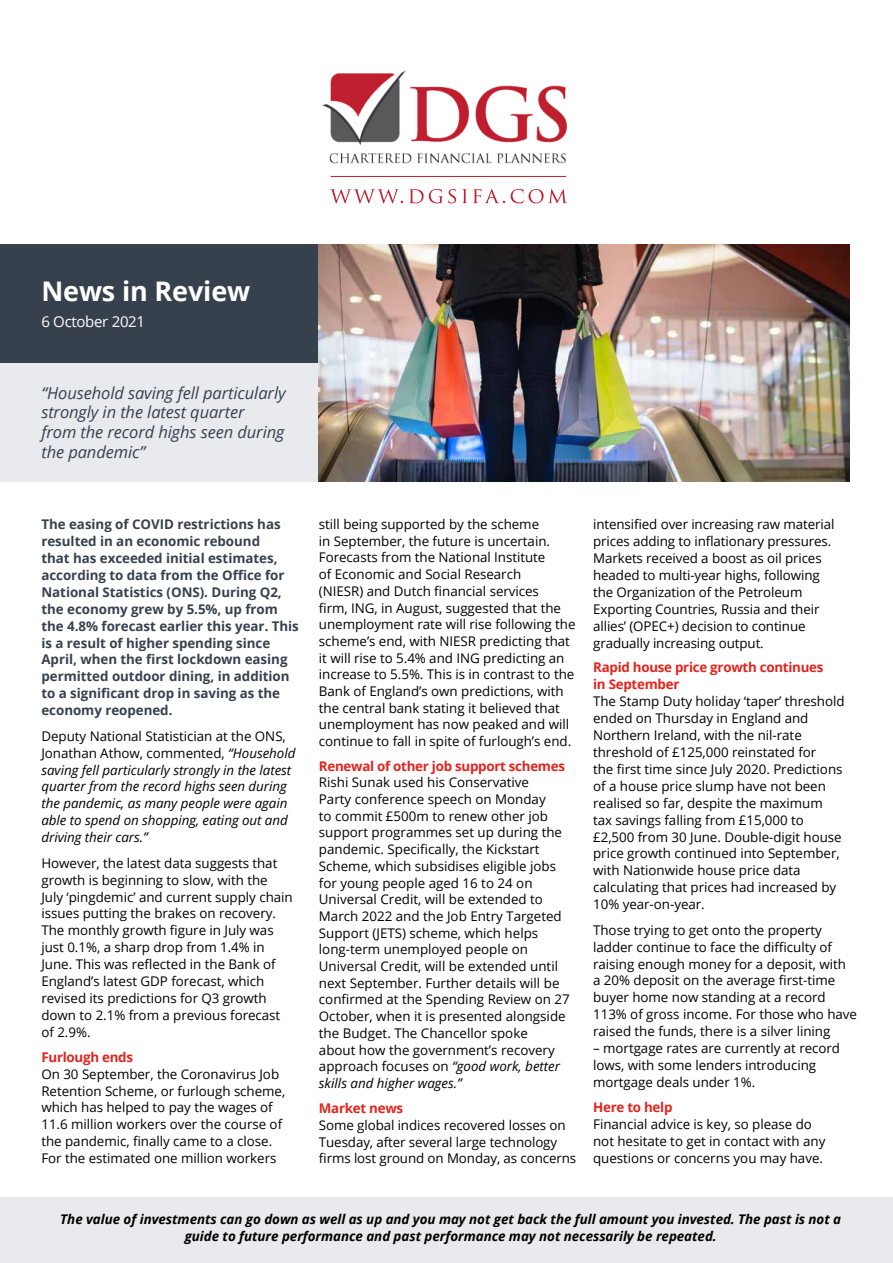
<style>
.page{position:relative;width:893px;height:1263px;background:#fff}
.page>*{position:absolute;margin:0;border:0;box-sizing:border-box;transform-origin:0 0}
.t1{font:700 27px "Open Sans";letter-spacing:-.005em;color:#fff}
.t2{font:italic 16.5px/19.8px "Open Sans";letter-spacing:-.005em;color:#37414e}
.t3{font:15px "Open Sans";letter-spacing:-.02em;color:#fff}
.t4{font:13.35px/17px "Open Sans";letter-spacing:-.005em;color:#000}
.t5{font:700 13.35px/17px "Open Sans";letter-spacing:-.005em;color:#37414e}
.t6{font:italic 13.35px/17px "Open Sans";letter-spacing:-.005em;color:#000}
.t7{font:italic 700 13.35px/16.5px "Open Sans";letter-spacing:-.005em;color:#000;text-align:center}
.t8{font:700 13.35px/17px "Open Sans";letter-spacing:-.02em;color:#e2241d}
.s1{font-style:normal}
.s2{font-style:italic}
</style>
<div class="page">
<div style="left:0;top:1197px;width:893px;height:66px;background:#e8eaee"></div>
<img style="left:318px;top:244px;width:531px;height:238px">
<div style="left:0;top:363px;width:318px;height:119px;background:#e8eaee"></div>
<div style="left:0;top:244px;width:318px;height:119px;background:#37414e"></div>
<img style="left:322px;top:70px;width:246px;height:107px">
<svg style="left:330px;top:189px;width:73px;height:14px"></svg>
<svg style="left:409px;top:189px;width:47px;height:14px"></svg>
<svg style="left:462px;top:189px;width:5px;height:14px"></svg>
<svg style="left:473px;top:189px;width:32px;height:14px"></svg>
<svg style="left:511px;top:189px;width:56px;height:14px"></svg>
<hr style="left:331px;top:176px;width:235px;height:1px;background:#c1202f">
<h1 class="t1" style="left:41px;top:272px;width:210px">News in Review</h1>
<p class="t3" style="left:41px;top:312px;width:105px">6 October 2021</p>
<p class="t2" style="left:41px;top:382px;width:246px">“Household saving fell particularly strongly in the latest quarter<br>from the record highs seen during the pandemic”</p>
<p class="t5" style="left:41px;top:515px;width:259px">The easing of COVID restrictions has resulted in an economic rebound<br>that has exceeded initial estimates, according to data from the Office for National Statistics (ONS). During Q2, the economy grew by 5.5%, up from the 4.8% forecast earlier this year. This is a result of higher spending since April, when the first lockdown easing permitted outdoor dining, in addition to a significant drop in saving as the economy reopened.</p>
<p class="t6" style="left:41px;top:727px;width:255px"><span class="s1">Deputy National Statistician at the ONS, Jonathan Athow, commented,</span> “Household saving fell particularly strongly in the latest quarter from the record highs seen during the pandemic, as many people were again able to spend on shopping, eating out and driving their cars.”</p>
<p class="t4" style="left:41px;top:854px;width:253px">However, the latest data suggests that growth is beginning to slow, with the July ‘pingdemic’ and current supply chain issues putting the brakes on recovery.<br>The monthly growth figure in July was just 0.1%, a sharp drop from 1.4% in June. This was reflected in the Bank of England’s latest GDP forecast, which revised its predictions for Q3 growth down to 2.1% from a previous forecast of 2.9%.</p>
<p class="t8" style="left:41px;top:1048px;width:93px">Furlough ends</p>
<p class="t4" style="left:41px;top:1065px;width:245px">On 30 September, the Coronavirus Job Retention Scheme, or furlough scheme, which has helped to pay the wages of 11.6 million workers over the course of the pandemic, finally came to a close.<br>For the estimated one million workers</p>
<p class="t4" style="left:319px;top:515px;width:258px">still being supported by the scheme<br>in September, the future is uncertain.<br>Forecasts from the National Institute<br>of Economic and Social Research<br>(NIESR) and Dutch financial services<br>firm, ING, in August, suggested that the unemployment rate will rise following the scheme’s end, with NIESR predicting that it will rise to 5.4% and ING predicting an increase to 5.5%. This is in contrast to the Bank of England’s own predictions, with the central bank stating it believed that unemployment has now peaked and will continue to fall in spite of furlough’s end.</p>
<p class="t8" style="left:319px;top:757px;width:248px">Renewal of other job support schemes</p>
<p class="t4" style="left:319px;top:774px;width:252px">Rishi Sunak used his Conservative<br>Party conference speech on Monday<br>to commit £500m to renew other job support programmes set up during the pandemic. Specifically, the Kickstart Scheme, which subsidises eligible jobs for young people aged 16 to 24 on Universal Credit, will be extended to March 2022 and the Job Entry Targeted Support (JETS) scheme, which helps long-term unemployed people on Universal Credit, will be extended until next September. Further details will be confirmed at the Spending Review on 27<br>October, when it is presented alongside the Budget. The Chancellor spoke<br>about how the government’s recovery approach focuses on <span class="s2">“good work, better skills and higher wages.”</span></p>
<p class="t8" style="left:319px;top:1099px;width:86px">Market news</p>
<p class="t4" style="left:319px;top:1116px;width:259px">Some global indices recovered losses on<br>Tuesday, after several large technology firms lost ground on Monday, as concerns</p>
<p class="t4" style="left:593px;top:515px;width:243px">intensified over increasing raw material prices adding to inflationary pressures.<br>Markets received a boost as oil prices headed to multi-year highs, following the Organization of the Petroleum Exporting Countries, Russia and their allies’ (OPEC+) decision to continue gradually increasing output.</p>
<p class="t8" style="left:593px;top:658px;width:232px">Rapid house price growth continues in September</p>
<p class="t4" style="left:593px;top:692px;width:253px">The Stamp Duty holiday ‘taper’ threshold ended on Thursday in England and Northern Ireland, with the nil-rate threshold of £125,000 reinstated for<br>the first time since July 2020. Predictions of a house price slump have not been realised so far, despite the maximum tax savings falling from £15,000 to £2,500 from 30 June. Double-digit house price growth continued into September, with Nationwide house price data calculating that prices had increased by 10% year-on-year.</p>
<p class="t4" style="left:593px;top:921px;width:265px">Those trying to get onto the property ladder continue to face the difficulty of raising enough money for a deposit, with<br>a 20% deposit on the average first-time buyer home now standing at a record 113% of gross income. For those who have raised the funds, there is a silver lining</p>
<p class="t4" style="left:593px;top:1039px;width:248px">– mortgage rates are currently at record lows, with some lenders introducing mortgage deals under 1%.</p>
<p class="t8" style="left:593px;top:1099px;width:81px">Here to help</p>
<p class="t4" style="left:593px;top:1116px;width:234px">Financial advice is key, so please do not hesitate to get in contact with any questions or concerns you may have.</p>
<p class="t7" style="left:60px;top:1211px;width:782px">The value of investments can go down as well as up and you may not get back the full amount you invested. The past is not a guide to future performance and past performance may not necessarily be repeated.</p>
</div>
